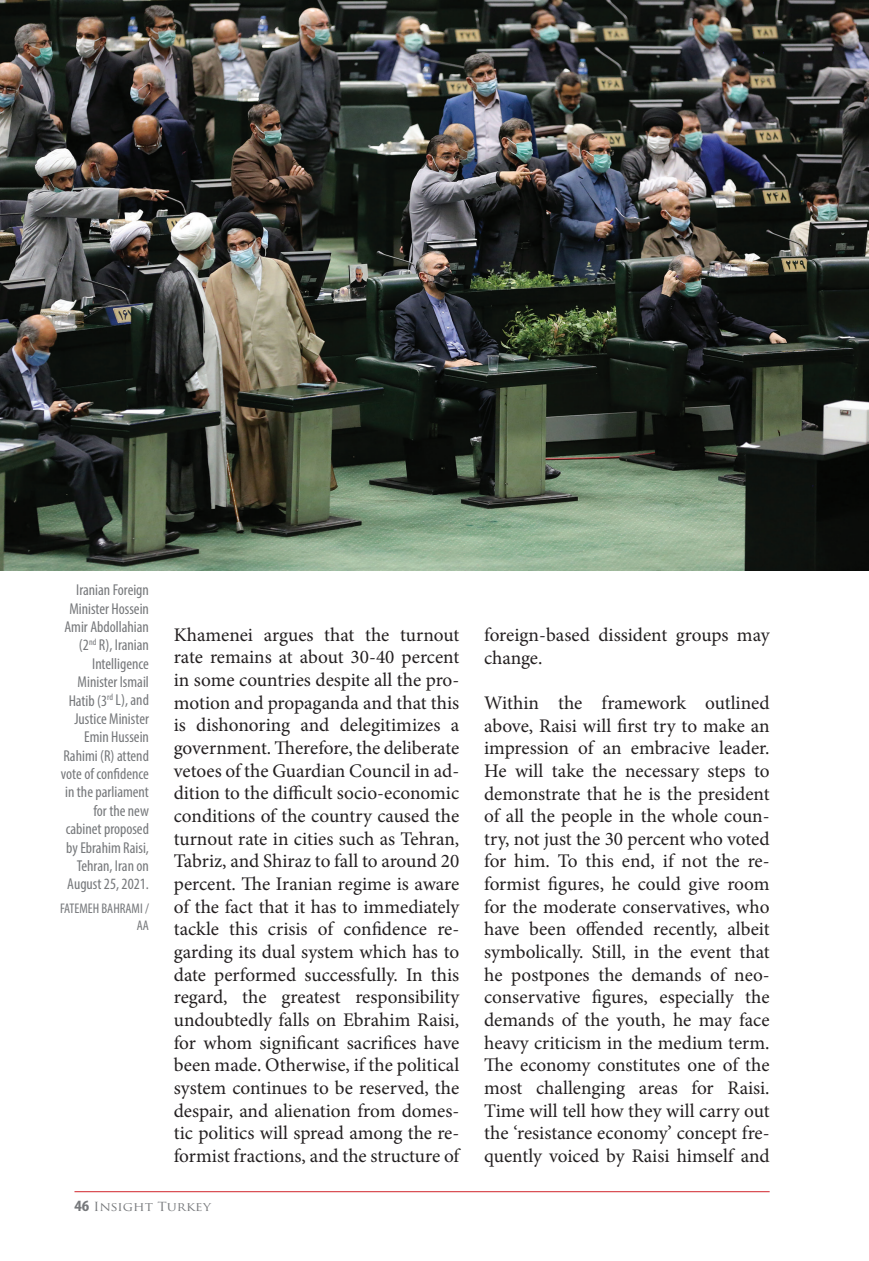
<style>
.page{position:relative;width:869px;height:1261px;background:#fff}
.page>*{position:absolute;margin:0;border:0;box-sizing:border-box;transform-origin:0 0}
.t1{font:19.25px/22.6px "Minion Pro";letter-spacing:-.005em;color:#231f20;text-align:justify}
.t2{font:condensed 15.75px/18.4px "Myriad Pro";color:#76787b;text-align:right}
.t3{font:condensed 14px/16.6px "Myriad Pro";color:#76787b;text-align:right}
.t4{font:12.25px "Trajan Pro";color:#76787b;scale:1.11 1}
.s1{font-family:"Myriad Pro";font-weight:700;font-stretch:condensed;font-size:15.75px}
</style>
<div class="page">
<hr style="left:74px;top:1190px;width:695px;height:1px;background:#d1232a">
<img style="left:0;top:0;width:868px;height:570px">
<p class="t2" style="left:61px;top:580px;width:89px">Iranian Foreign<br>Minister Hossein<br>Amir Abdollahian (2<sup>nd</sup> R), Iranian<br>Intelligence<br>Minister Ismail<br>Hatib (3<sup>rd</sup> L), and<br>Justice Minister<br>Emin Hussein<br>Rahimi (R) attend vote of confidence in the parliament for the new cabinet proposed by Ebrahim Raisi,<br>Tehran, Iran on<br>August 25, 2021.</p>
<p class="t3" style="left:60px;top:900px;width:90px">FATEMEH BAHRAMI /<br>AA</p>
<p class="t1" style="left:174px;top:623px;width:287px">Khamenei argues that the turnout rate remains at about 30-40 percent in some countries despite all the pro&shy;motion and propaganda and that this is dishonoring and delegitimizes a government. Therefore, the deliberate vetoes of the Guardian Council in ad&shy;dition to the difficult socio-economic conditions of the country caused the turnout rate in cities such as Tehran, Tabriz, and Shiraz to fall to around 20 percent. The Iranian regime is aware of the fact that it has to immediately tackle this crisis of confidence re&shy;garding its dual system which has to date performed successfully. In this regard, the greatest responsibility undoubtedly falls on Ebrahim Raisi, for whom significant sacrifices have been made. Otherwise, if the political system continues to be reserved, the despair, and alienation from domes&shy;tic politics will spread among the re&shy;formist fractions, and the structure of</p>
<p class="t1" style="left:484px;top:623px;width:287px">foreign-based dissident groups may change.</p>
<p class="t1" style="left:484px;top:691px;width:287px">Within the framework outlined above, Raisi will first try to make an impression of an embracive leader.<br>He will take the necessary steps to demonstrate that he is the president of all the people in the whole coun&shy;try, not just the 30 percent who voted for him. To this end, if not the re&shy;formist figures, he could give room for the moderate conservatives, who have been offended recently, albeit symbolically. Still, in the event that he postpones the demands of neo&shy;conservative figures, especially the demands of the youth, he may face heavy criticism in the medium term.<br>The economy constitutes one of the most challenging areas for Raisi.<br>Time will tell how they will carry out the ‘resistance economy’ concept fre&shy;quently voiced by Raisi himself and</p>
<p class="t4" style="left:74px;top:1198px;width:124px"><span class="s1">46</span> Insight Turkey</p>
</div>
